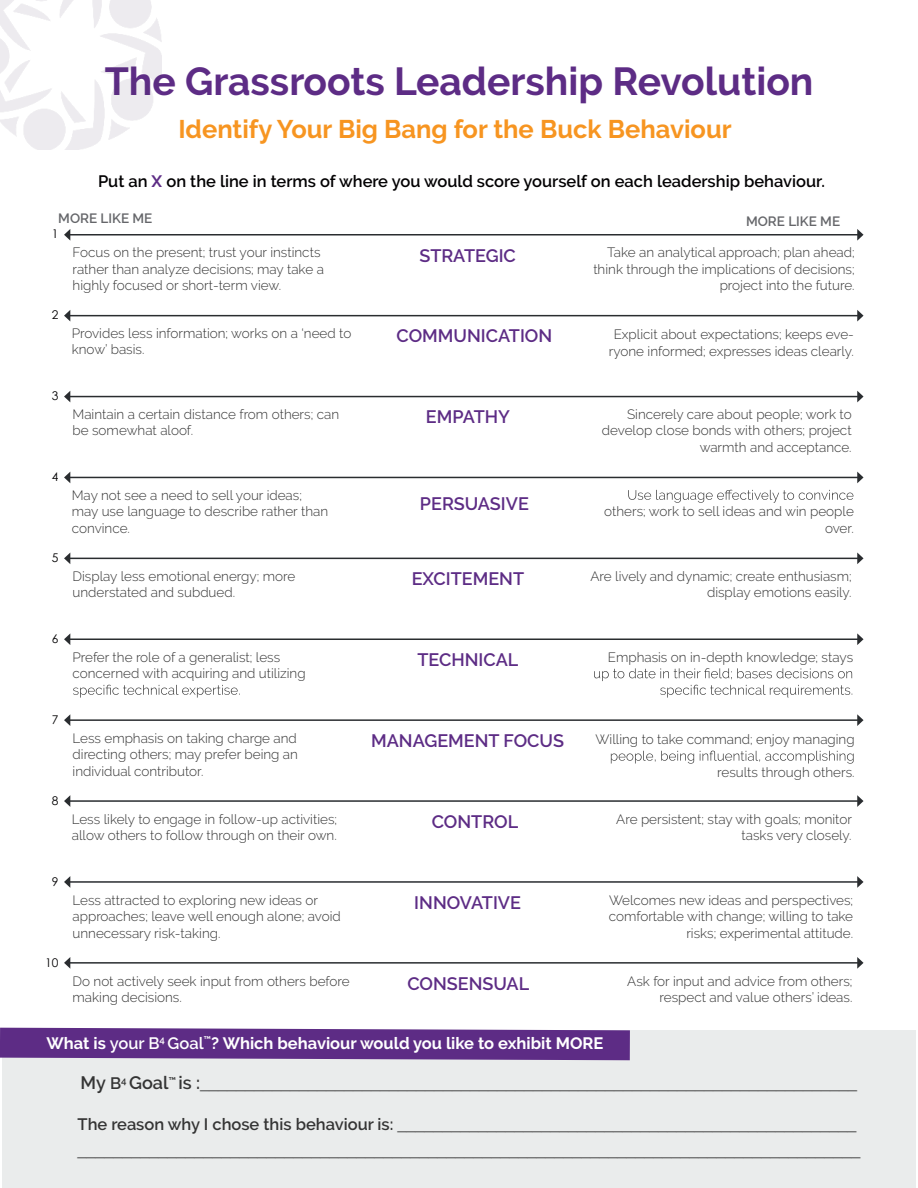
<style>
.page{position:relative;width:918px;height:1188px;background:#fff}
.page>*{position:absolute;margin:0;border:0;box-sizing:border-box;transform-origin:0 0}
.t1{font:700 39px "Raleway";color:#5d2c85}
.t2{font:700 25.5px "Raleway";color:#f79521}
.t3{font:700 18px/25.8px "Century Gothic";color:#343434}
.t4{font:600 18px "Raleway";color:#5d2c85}
.t5{font:600 16.5px "Raleway";color:#020102}
.t6{font:700 16.5px "Raleway";color:#fff}
.t7{font:300 13.5px/16.5px "Raleway";color:#343434}
.t8{font:600 13.5px "Raleway";color:#65666a}
.t9{font:12px "Century Gothic";color:#020102}
.s1{font-weight:700;color:#5d2c85}
.s2{font-weight:600}
.s3{font-family:"Raleway";font-weight:600}
.s4{font-family:"Raleway";font-weight:600;font-size:16.5px}
</style>
<div class="page">
<div style="left:2px;top:1030px;width:914px;height:158px;background:#eaecec"></div>
<svg style="left:628px;top:490px;width:225px;height:13px"></svg>
<svg style="left:73px;top:685px;width:167px;height:13px"></svg>
<svg style="left:594px;top:668px;width:258px;height:30px"></svg>
<svg style="left:611px;top:751px;width:243px;height:13px"></svg>
<hr style="left:70px;top:234px;width:788px;height:2px;background:#2a2d30">
<svg style="left:64px;top:229px;width:6px;height:12px"></svg>
<svg style="left:857px;top:229px;width:7px;height:12px"></svg>
<hr style="left:70px;top:315px;width:788px;height:1px;background:#2a2d30">
<svg style="left:64px;top:310px;width:6px;height:11px"></svg>
<svg style="left:857px;top:310px;width:7px;height:12px"></svg>
<hr style="left:70px;top:396px;width:788px;height:1px;background:#2a2d30">
<svg style="left:64px;top:391px;width:6px;height:11px"></svg>
<svg style="left:857px;top:391px;width:7px;height:11px"></svg>
<hr style="left:70px;top:477px;width:788px;height:1px;background:#2a2d30">
<svg style="left:64px;top:472px;width:6px;height:11px"></svg>
<svg style="left:857px;top:472px;width:7px;height:11px"></svg>
<hr style="left:70px;top:558px;width:788px;height:1px;background:#2a2d30">
<svg style="left:64px;top:553px;width:6px;height:11px"></svg>
<svg style="left:857px;top:552px;width:7px;height:12px"></svg>
<hr style="left:70px;top:639px;width:788px;height:1px;background:#2a2d30">
<svg style="left:64px;top:634px;width:6px;height:11px"></svg>
<svg style="left:857px;top:633px;width:7px;height:12px"></svg>
<hr style="left:70px;top:719px;width:788px;height:2px;background:#2a2d30">
<svg style="left:64px;top:714px;width:6px;height:12px"></svg>
<svg style="left:857px;top:714px;width:7px;height:12px"></svg>
<hr style="left:70px;top:800px;width:788px;height:2px;background:#2a2d30">
<svg style="left:64px;top:795px;width:6px;height:12px"></svg>
<svg style="left:857px;top:795px;width:7px;height:12px"></svg>
<hr style="left:70px;top:962px;width:788px;height:2px;background:#2a2d30">
<svg style="left:64px;top:957px;width:6px;height:12px"></svg>
<svg style="left:857px;top:957px;width:7px;height:12px"></svg>
<hr style="left:70px;top:881px;width:788px;height:2px;background:#2a2d30">
<svg style="left:64px;top:876px;width:6px;height:12px"></svg>
<svg style="left:857px;top:876px;width:7px;height:12px"></svg>
<svg style="left:0;top:1028px;width:630px;height:32px;background:#66398c"></svg>
<h1 class="t1" style="left:105px;top:66px;width:710px">The Grassroots Leadership Revolution</h1>
<h2 class="t2" style="left:179px;top:119px;width:555px">Identify Your Big Bang for the Buck Behaviour</h2>
<p class="t5" style="left:98px;top:174px;width:729px">Put an <span class="s1">X</span> on the line in terms of where you would score yourself on each leadership behaviour.</p>
<p class="t8" style="left:58px;top:213px;width:96px">MORE LIKE ME</p>
<p class="t8" style="left:746px;top:216px;width:96px">MORE LIKE ME</p>
<p class="t9" style="left:52px;top:227px;width:8px">1</p>
<p class="t9" style="left:52px;top:308px;width:8px">2</p>
<p class="t9" style="left:52px;top:389px;width:8px">3</p>
<p class="t9" style="left:52px;top:470px;width:8px">4</p>
<p class="t9" style="left:52px;top:551px;width:8px">5</p>
<p class="t9" style="left:52px;top:632px;width:8px">6</p>
<p class="t9" style="left:52px;top:713px;width:8px">7</p>
<p class="t9" style="left:52px;top:794px;width:8px">8</p>
<p class="t9" style="left:52px;top:875px;width:8px">9</p>
<p class="t9" style="left:45px;top:956px;width:15px">10</p>
<p class="t7" style="left:73px;top:246px;width:253px">Focus on the present; trust your instincts rather than analyze decisions; may take a highly focused or short-term view.</p>
<h3 class="t4" style="left:419px;top:248px;width:98px">STRATEGIC</h3>
<p class="t7" style="left:593px;top:246px;width:263px;text-align:right">Take an analytical approach; plan ahead; think through the implications of decisions; project into the future.</p>
<p class="t7" style="left:72px;top:326px;width:281px">Provides less information; works on a ‘need to know’ basis.</p>
<h3 class="t4" style="left:397px;top:329px;width:157px">COMMUNICATION</h3>
<p class="t7" style="left:609px;top:327px;width:247px;text-align:center">Explicit about expectations; keeps eve&shy;ryone informed; expresses ideas clearly.</p>
<p class="t7" style="left:73px;top:407px;width:268px">Maintain a certain distance from others; can be somewhat aloof.</p>
<h3 class="t4" style="left:426px;top:410px;width:86px">EMPATHY</h3>
<p class="t7" style="left:602px;top:407px;width:251px;text-align:right">Sincerely care about people; work to develop close bonds with others; project warmth and acceptance.</p>
<p class="t7" style="left:72px;top:488px;width:258px">May not see a need to sell your ideas; may use language to describe rather than convince.</p>
<h3 class="t4" style="left:420px;top:497px;width:110px">PERSUASIVE</h3>
<p class="t7" style="left:604px;top:504px;width:251px;text-align:right">others; work to sell ideas and win people over.</p>
<p class="t7" style="left:73px;top:569px;width:224px">Display less emotional energy; more understated and subdued.</p>
<h3 class="t4" style="left:412px;top:572px;width:114px">EXCITEMENT</h3>
<p class="t7" style="left:590px;top:569px;width:263px;text-align:right">Are lively and dynamic; create enthusiasm; display emotions easily.</p>
<p class="t7" style="left:73px;top:650px;width:235px">Prefer the role of a generalist; less concerned with acquiring and utilizing</p>
<h3 class="t4" style="left:417px;top:653px;width:102px">TECHNICAL</h3>
<p class="t7" style="left:608px;top:650px;width:247px">Emphasis on in-depth knowledge; stays</p>
<p class="t7" style="left:73px;top:731px;width:227px;text-align:justify">Less emphasis on taking charge and directing others; may prefer being an individual contributor.</p>
<h3 class="t4" style="left:371px;top:734px;width:194px">MANAGEMENT FOCUS</h3>
<p class="t7" style="left:596px;top:732px;width:261px">Willing to take command; enjoy managing</p>
<p class="t7" style="left:717px;top:765px;width:139px">results through others.</p>
<p class="t7" style="left:72px;top:812px;width:267px">Less likely to engage in follow-up activities; allow others to follow through on their own.</p>
<h3 class="t4" style="left:432px;top:815px;width:88px">CONTROL</h3>
<p class="t7" style="left:616px;top:812px;width:237px;text-align:right">Are persistent; stay with goals; monitor tasks very closely.</p>
<p class="t7" style="left:73px;top:893px;width:270px">Less attracted to exploring new ideas or approaches; leave well enough alone; avoid unnecessary risk-taking.</p>
<h3 class="t4" style="left:414px;top:896px;width:108px">INNOVATIVE</h3>
<p class="t7" style="left:609px;top:893px;width:246px;text-align:right">Welcomes new ideas and perspectives; comfortable with change; willing to take risks; experimental attitude.</p>
<p class="t7" style="left:73px;top:974px;width:279px">Do not actively seek input from others before making decisions.</p>
<h3 class="t4" style="left:407px;top:977px;width:123px">CONSENSUAL</h3>
<p class="t7" style="left:627px;top:974px;width:227px;text-align:right">Ask for input and advice from others; respect and value others’ ideas.</p>
<p class="t6" style="left:46px;top:1037px;width:558px">What is <span class="s2">your B</span><sup>4</sup> <span class="s2">Goal</span><sup>™</sup>? Which behaviour would you like to exhibit MORE</p>
<h3 class="t3" style="left:81px;top:1072px;width:778px"><span class="s3">My</span> <span class="s4">B</span><sup>4</sup> <span class="s3">Goal</span><sup>™</sup> <span class="s3">is :</span>_________________________________________________________________________</h3>
<h3 class="t3" style="left:78px;top:1112px;width:785px"><span class="s4">The reason why I chose this behaviour is:</span> ___________________________________________________ _______________________________________________________________________________________</h3>
</div>
